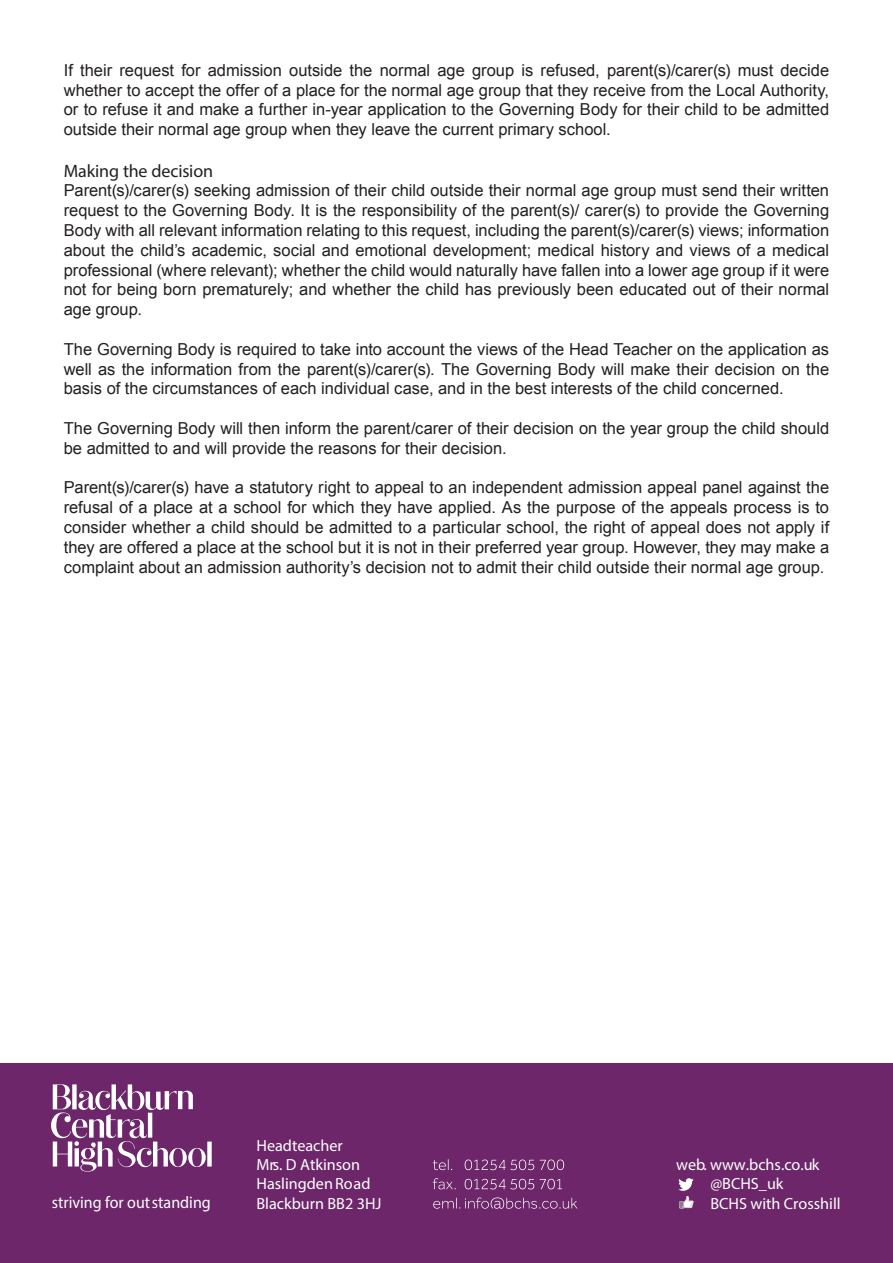
<style>
.page{position:relative;width:893px;height:1263px;background:#fff}
.page>*{position:absolute;margin:0;border:0;box-sizing:border-box;transform-origin:0 0}
.Body_Text{font:18px "Myriad Pro";letter-spacing:-.005em;color:#231f20}
.t1{font:16.8px "Myriad Pro";color:#fff;scale:.95 1}
.Body_Text-2{font:16.5px/19.8px "Arial";color:#231f20;text-align:justify}
.t2{font:16.2px/19.4px "Myriad Pro";color:#fff}
</style>
<div class="page">
<div style="left:0;top:1063px;width:893px;height:200px;background:#6c2669"></div>
<svg style="left:51px;top:1084px;width:161px;height:88px"></svg>
<svg style="left:678px;top:1178px;width:16px;height:30px"></svg>
<svg style="left:433px;top:1197px;width:144px;height:12px"></svg>
<svg style="left:433px;top:1178px;width:129px;height:11px"></svg>
<svg style="left:433px;top:1159px;width:131px;height:11px"></svg>
<p class="Body_Text-2" style="left:64px;top:60px;width:767px">If their request for admission outside the normal age group is refused, parent(s)/carer(s) must decide whether to accept the offer of a place for the normal age group that they receive from the Local Authority, or to refuse it and make a further in-year application to the Governing Body for their child to be admitted outside their normal age group when they leave the current primary school.</p>
<p class="Body_Text" style="left:64px;top:159px;width:151px">Making the decision</p>
<p class="Body_Text-2" style="left:64px;top:181px;width:767px">Parent(s)/carer(s) seeking admission of their child outside their normal age group must send their written request to the Governing Body. It is the responsibility of the parent(s)/ carer(s) to provide the Governing Body with all relevant information relating to this request, including the parent(s)/carer(s) views; information about the child’s academic, social and emotional development; medical history and views of a medical professional (where relevant); whether the child would naturally have fallen into a lower age group if it were not for being born prematurely; and whether the child has previously been educated out of their normal age group.</p>
<p class="Body_Text-2" style="left:64px;top:339px;width:767px">The Governing Body is required to take into account the views of the Head Teacher on the application as well as the information from the parent(s)/carer(s). The Governing Body will make their decision on the basis of the circumstances of each individual case, and in the best interests of the child concerned.</p>
<p class="Body_Text-2" style="left:64px;top:418px;width:767px">The Governing Body will then inform the parent/carer of their decision on the year group the child should be admitted to and will provide the reasons for their decision.</p>
<p class="Body_Text-2" style="left:64px;top:478px;width:767px">Parent(s)/carer(s) have a statutory right to appeal to an independent admission appeal panel against the refusal of a place at a school for which they have applied. As the purpose of the appeals process is to consider whether a child should be admitted to a particular school, the right of appeal does not apply if they are offered a place at the school but it is not in their preferred year group. However, they may make a complaint about an admission authority’s decision not to admit their child outside their normal age group.</p>
<p class="t1" style="left:52px;top:1192px;width:169px">striving for outstanding</p>
<p class="t2" style="left:256px;top:1135px;width:127px">Headteacher<br>Mrs. D Atkinson<br>Haslingden Road<br>Blackburn BB2 3HJ</p>
<p class="t2" style="left:710px;top:1154px;width:132px;text-indent:-34px">web. www.bchs.co.uk @BCHS_uk<br>BCHS with Crosshill</p>
</div>
